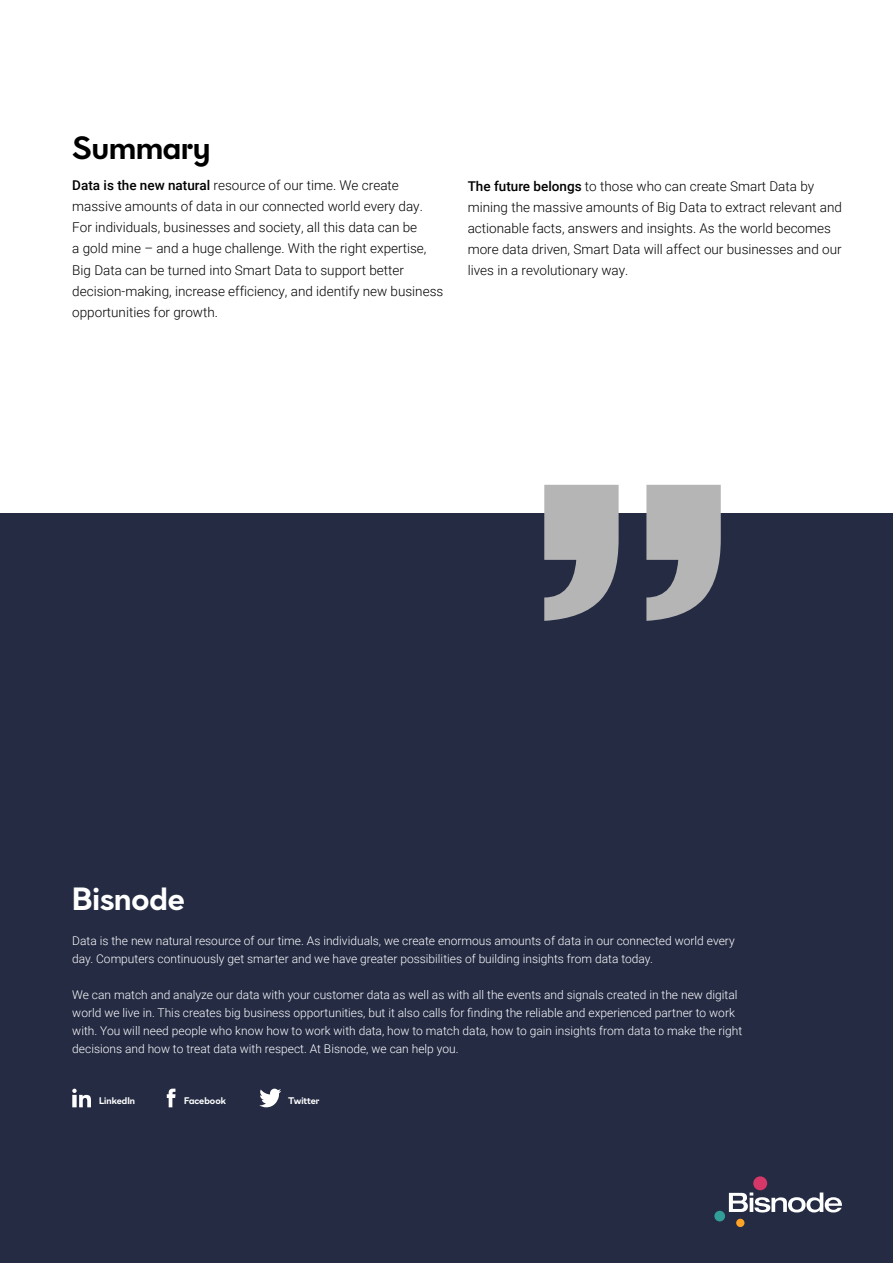
<style>
.page{position:relative;width:893px;height:1263px;background:#fff}
.page>*{position:absolute;margin:0;border:0;box-sizing:border-box;transform-origin:0 0}
.t1{font:700 30px "Bisnode Sans";color:#fff}
.t2{font:700 30px "Bisnode Sans";color:#000}
.t3{font:300 13.5px/21px "Roboto";color:#000}
.t4{font:300 12px/18px "Roboto";color:#fff}
.t5{font:700 9px "Bisnode Sans";color:#fff}
.s1{font-weight:500}
</style>
<div class="page">
<div style="left:0;top:513px;width:893px;height:750px;background:#242b43"></div>
<svg style="left:544px;top:485px;width:177px;height:136px"></svg>
<svg style="left:167px;top:1089px;width:9px;height:18px"></svg>
<svg style="left:72px;top:1089px;width:19px;height:18px"></svg>
<svg style="left:259px;top:1089px;width:22px;height:18px"></svg>
<div style="left:753px;top:1176px;width:14px;height:14px;background:#d53868;border-radius:50%"></div>
<div style="left:714px;top:1211px;width:11px;height:10px;background:#329e98;border-radius:50%"></div>
<div style="left:736px;top:1219px;width:8px;height:8px;background:#ffa426;border-radius:50%"></div>
<svg style="left:729px;top:1192px;width:113px;height:21px"></svg>
<h1 class="t2" style="left:72px;top:128px;width:140px">Summary</h1>
<p class="t3" style="left:72px;top:175px;width:373px"><span class="s1">Data is the new natural</span> resource of our time. We create massive amounts of data in our connected world every day.<br>For individuals, businesses and society, all this data can be<br>a gold mine – and a huge challenge. With the right expertise, Big Data can be turned into Smart Data to support better decision-making, increase efficiency, and identify new business opportunities for growth.</p>
<p class="t3" style="left:468px;top:175px;width:376px"><span class="s1">The future belongs</span> to those who can create Smart Data by mining the massive amounts of Big Data to extract relevant and actionable facts, answers and insights. As the world becomes more data driven, Smart Data will affect our businesses and our lives in a revolutionary way.</p>
<h1 class="t1" style="left:72px;top:879px;width:114px">Bisnode</h1>
<p class="t4" style="left:72px;top:931px;width:664px">Data is the new natural resource of our time. As individuals, we create enormous amounts of data in our connected world every day. Computers continuously get smarter and we have greater possibilities of building insights from data today.</p>
<p class="t4" style="left:72px;top:985px;width:672px">We can match and analyze our data with your customer data as well as with all the events and signals created in the new digital world we live in. This creates big business opportunities, but it also calls for finding the reliable and experienced partner to work with. You will need people who know how to work with data, how to match data, how to gain insights from data to make the right decisions and how to treat data with respect. At Bisnode, we can help you.</p>
<p class="t5" style="left:99px;top:1094px;width:37px">LinkedIn</p>
<p class="t5" style="left:184px;top:1094px;width:43px">Facebook</p>
<p class="t5" style="left:288px;top:1094px;width:33px">Twitter</p>
</div>
